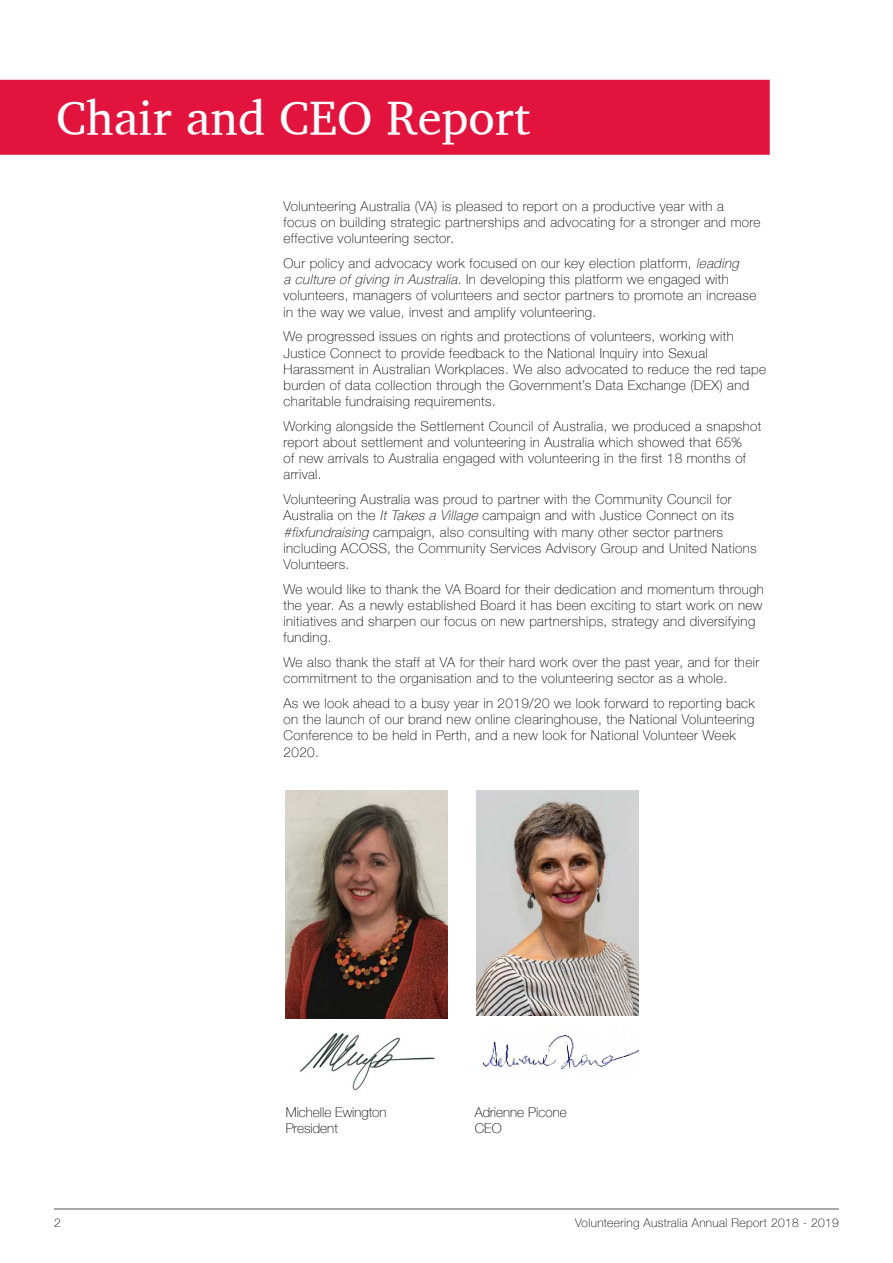
<style>
.page{position:relative;width:893px;height:1263px;background:#fff}
.page>*{position:absolute;margin:0;border:0;box-sizing:border-box;transform-origin:0 0}
.t1{font:48px "Apparatus SIL";color:#fff}
.t2{font:100 13.5px/16.2px "Helvetica Neue";letter-spacing:.03em;color:#000}
.t3{font:100 13.5px/16.2px "Helvetica Neue";color:#000}
.t4{font:100 12px "Helvetica Neue";letter-spacing:.03em;color:#000}
.s1{font-style:italic}
</style>
<div class="page">
<hr style="left:54px;top:1208px;width:785px;height:1px;background:#52555b">
<div style="left:0;top:80px;width:770px;height:75px;background:#e2133d"></div>
<img style="left:477px;top:791px;width:161px;height:225px">
<img style="left:286px;top:791px;width:161px;height:227px">
<img style="left:482px;top:1035px;width:156px;height:34px">
<img style="left:301px;top:1032px;width:134px;height:59px">
<h1 class="t1" style="left:56px;top:94px;width:475px">Chair and CEO Report</h1>
<p class="t2" style="left:284px;top:197px;width:478px">Volunteering Australia (VA) is pleased to report on a productive year with a<br>focus on building strategic partnerships and advocating for a stronger and more effective volunteering sector.</p>
<p class="t2" style="left:284px;top:255px;width:474px">Our policy and advocacy work focused on our key election platform, <span class="s1">leading a culture ofgiving in Australia</span>. In developing this platform we engaged with volunteers, managers of volunteers and sector partners to promote an increase in the way we value, invest and amplify volunteering.</p>
<p class="t2" style="left:284px;top:328px;width:484px">We progressed issues on rights and protections of volunteers, working with Justice Connect to provide feedback to the National Inquiry into Sexual Harassment in Australian Workplaces. We also advocated to reduce the red tape burden of data collection through the Government’s Data Exchange (DEX) and charitable fundraising requirements.</p>
<p class="t2" style="left:284px;top:417px;width:479px">Working alongside the Settlement Council of Australia, we produced a snapshot report about settlement and volunteering in Australia which showed that 65%<br>of new arrivals to Australia engaged with volunteering in the first 18 months of arrival.</p>
<p class="t2" style="left:284px;top:491px;width:475px">Volunteering Australia was proud to partner with the Community Council for Australia on the <span class="s1">ItTakes a Village</span> campaign and with Justice Connect on its <span class="s1">#fixfundraising</span> campaign, also consulting with many other sector partners including ACOSS, the Community Services Advisory Group and United Nations Volunteers.</p>
<p class="t2" style="left:284px;top:580px;width:482px">We would like to thank the VA Board for their dedication and momentum through the year. As a newly established Board it has been exciting to start work on new initiatives and sharpen our focus on new partnerships, strategy and diversifying funding.</p>
<p class="t2" style="left:284px;top:653px;width:477px">We also thank the staff at VA for their hard work over the past year, and for their commitment to the organisation and to the volunteering sector as a whole.</p>
<p class="t2" style="left:284px;top:694px;width:473px">As we look ahead to a busy year in 2019/20 we look forward to reporting back on the launch of our brand new online clearinghouse, the National Volunteering Conference to be held in Perth, and a new look for National Volunteer Week 2020.</p>
<p class="t3" style="left:286px;top:1103px;width:102px">Michelle Ewington<br>President</p>
<p class="t3" style="left:475px;top:1103px;width:93px">Adrienne Picone<br>CEO</p>
<p class="t4" style="left:54px;top:1213px;width:8px">2</p>
<p class="t4" style="left:575px;top:1213px;width:265px">Volunteering Australia Annual Report 2018 - 2019</p>
</div>
